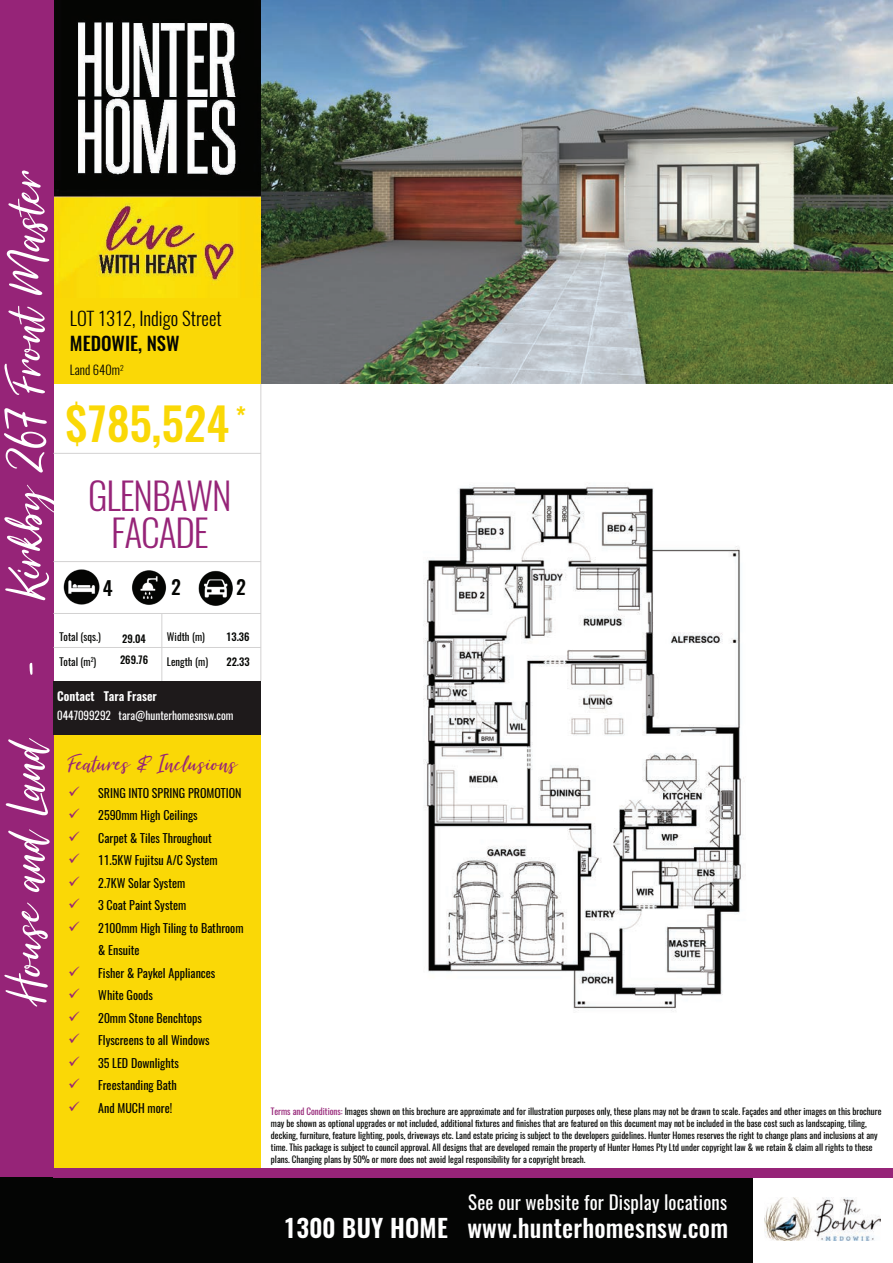
<style>
.page{position:relative;width:893px;height:1263px;background:#fff}
.page>*{position:absolute;margin:0;border:0;box-sizing:border-box;transform-origin:0 0}
.t1{font:61.5px "Summer Festival";color:#fff}
.t2{font:500 45px "Oswald";color:#fad806}
.t3{font:300 37.5px/37.5px "Oswald";letter-spacing:-.03em;color:#962478;text-align:center}
.t4{font:28.5px "Summer Festival";color:#962478}
.t5{font:500 25.5px "Oswald";color:#fad806}
.t6{font:500 24.75px "Oswald";letter-spacing:.01em;color:#fff}
.t7{font:500 19.5px "Oswald";color:#040503}
.t8{font:18.9px "Oswald";letter-spacing:.01em;color:#fff}
.t9{font:300 18.75px "Oswald";color:#040503}
.t10{font:500 18.75px "Oswald";color:#040503}
.t11{font:300 12.75px "Oswald";color:#040503}
.t12{font:12px/22.5px "Oswald";color:#040503}
.t13{font:600 12px "Oswald";color:#fff}
.t14{font:11.25px "Oswald";color:#fff}
.t15{font:10.5px "Oswald";color:#040503}
.t16{font:500 10.5px "Oswald";color:#040503}
.t17{font:9px/12px "Oswald";color:#040503}
.s1{color:#952477}
.s2{font-weight:600}
</style>
<div class="page">
<img style="left:260px;top:0;width:633px;height:384px">
<img style="left:53px;top:0;width:207px;height:298px">
<div style="left:53px;top:298px;width:207px;height:86px;background:#fad806"></div>
<div style="left:53px;top:734px;width:208px;height:434px;background:#fad806"></div>
<div style="left:0;top:0;width:53px;height:1177px;background:#962478"></div>
<img style="left:423px;top:486px;width:321px;height:525px">
<div style="left:0;top:1177px;width:752px;height:86px;background:#040504"></div>
<div style="left:53px;top:1168px;width:840px;height:9px;background:#962478"></div>
<img style="left:764px;top:1197px;width:116px;height:43px">
<div style="left:53px;top:681px;width:208px;height:53px;background:#1e1a1b"></div>
<hr style="left:53px;top:613px;width:208px;height:1px;background:#d3d2d2">
<hr style="left:161px;top:613px;width:1px;height:68px;background:#d3d2d2">
<hr style="left:260px;top:384px;width:1px;height:297px;background:#d3d2d2">
<hr style="left:53px;top:647px;width:208px;height:1px;background:#d3d2d2">
<hr style="left:53px;top:561px;width:208px;height:1px;background:#d3d2d2">
<hr style="left:53px;top:453px;width:208px;height:1px;background:#d3d2d2">
<img style="left:63px;top:569px;width:37px;height:36px">
<img style="left:132px;top:570px;width:35px;height:35px">
<img style="left:198px;top:570px;width:35px;height:36px">
<h1 class="t1" style="left:-7px;top:1000px;width:836px;rotate:-90deg">House and Land - Kirkby 267 Front Master</h1>
<h3 class="t9" style="left:70px;top:306px;width:153px">LOT 1312, Indigo Street</h3>
<h3 class="t10" style="left:70px;top:330px;width:111px">MEDOWIE, NSW</h3>
<h3 class="t11" style="left:70px;top:362px;width:55px">Land 640m<sup>2</sup></h3>
<h2 class="t2" style="left:65px;top:392px;width:165px">$785,524</h2>
<h3 class="t5" style="left:236px;top:399px;width:12px">*</h3>
<h3 class="t3" style="left:88px;top:477px;width:145px">GLENBAWN<br>FACADE</h3>
<h3 class="t7" style="left:103px;top:574px;width:11px">4</h3>
<h3 class="t7" style="left:171px;top:573px;width:11px">2</h3>
<h3 class="t7" style="left:236px;top:573px;width:11px">2</h3>
<p class="t16" style="left:122px;top:631px;width:25px">29.04</p>
<p class="t15" style="left:167px;top:630px;width:40px">Width (m)</p>
<p class="t15" style="left:59px;top:630px;width:43px">Total (sqs.)</p>
<p class="t15" style="left:59px;top:654px;width:38px">Total (m<sup>2</sup>)</p>
<p class="t15" style="left:167px;top:654px;width:43px">Length (m)</p>
<p class="t16" style="left:226px;top:630px;width:25px">13.36</p>
<p class="t16" style="left:120px;top:652px;width:30px">269.76</p>
<p class="t16" style="left:226px;top:654px;width:25px">22.33</p>
<h3 class="t13" style="left:57px;top:688px;width:101px">Contact Tara Fraser</h3>
<p class="t14" style="left:57px;top:708px;width:178px">0447099292 tara@hunterhomesnsw.com</p>
<h3 class="t4" style="left:69px;top:748px;width:171px">Features &amp; Inclusions</h3>
<p class="t12" style="left:98px;top:781px;width:147px">SRING INTO SPRING PROMOTION<br>2590mm High Ceilings<br>Carpet &amp; Tiles Throughout<br>11.5KW Fujitsu A/C System<br>2.7KW Solar System<br>3 Coat Paint System<br>2100mm High Tiling to Bathroom &amp; Ensuite<br>Fisher &amp; Paykel Appliances<br>White Goods<br>20mm Stone Benchtops<br>Flyscreens to all Windows<br>35 LED Downlights<br>Freestanding Bath<br>And MUCH more!</p>
<p class="t17" style="left:271px;top:1106px;width:612px"><span class="s1">Terms and Conditions:</span> Images shown on this brochure are approximate and for illustration purposes only, these plans may not be drawn to scale. Façades and other images on this brochure may be shown as optional upgrades or not included, additional fixtures and finishes that are featured on this document may not be included in the base cost such as landscaping, tiling, decking, furniture, feature lighting, pools, driveways etc. Land estate pricing is subject to the developers guidelines. Hunter Homes reserves the right to change plans and inclusions at any time. This package is subject to council approval. All designs that are developed remain the property of Hunter Homes Pty Ltd under copyright law &amp; we retain &amp; claim all rights to these plans. Changing plans by 50% or more does not avoid legal responsibility for a copyright breach.</p>
<h3 class="t8" style="left:468px;top:1189px;width:260px">See our website for Display locations</h3>
<h3 class="t6" style="left:284px;top:1210px;width:446px"><span class="s2">1300 BUY HOME</span> www.hunterhomesnsw.com</h3>
</div>
